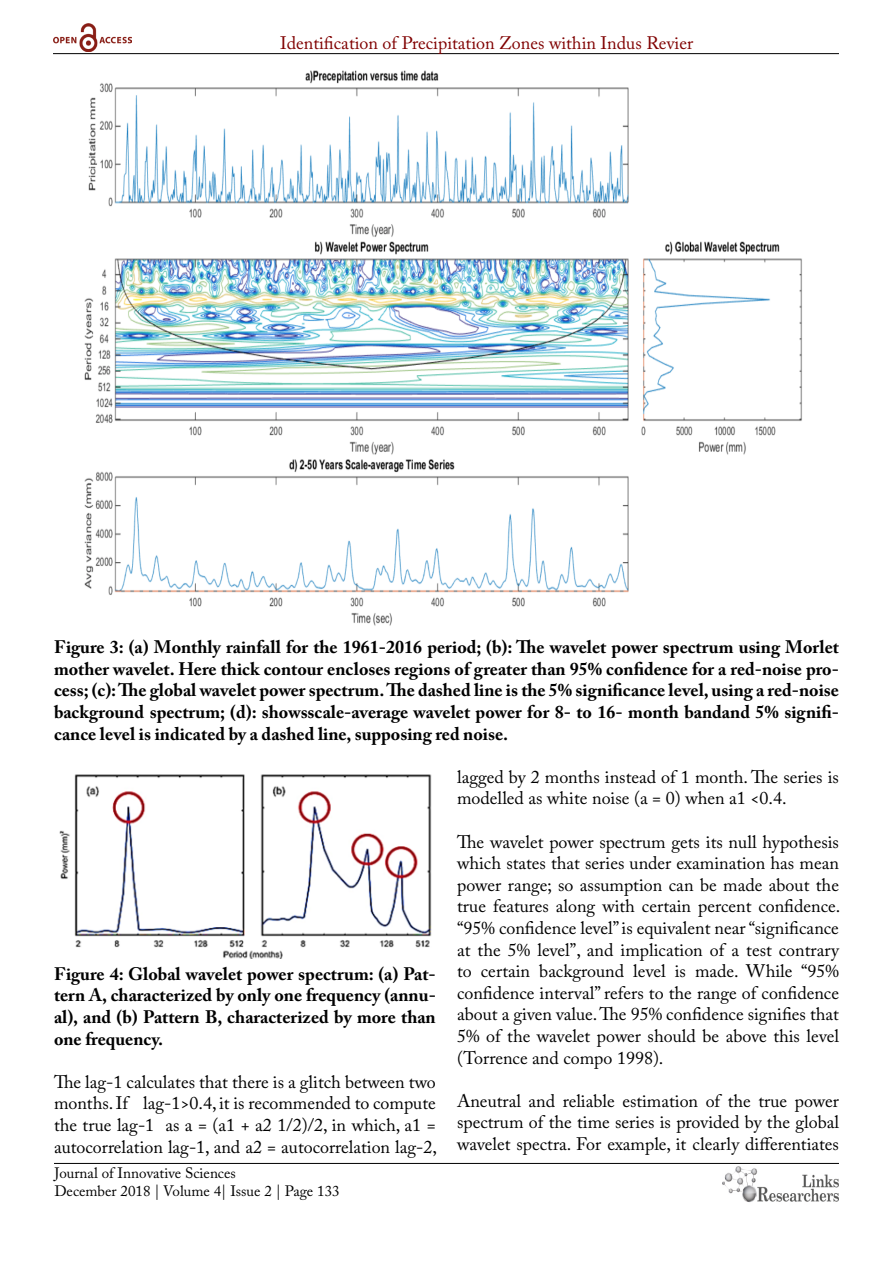
<style>
.page{position:relative;width:893px;height:1263px;background:#fff}
.page>*{position:absolute;margin:0;border:0;box-sizing:border-box;transform-origin:0 0}
.t1{font:18px/21.6px "Adobe Caslon Pro";color:#000;text-align:justify}
.t2{font:700 18px/21.6px "Adobe Caslon Pro";color:#000;text-align:justify}
.t3{font:18px "Adobe Caslon Pro";color:#800000}
.t4{font:15px/18px "Adobe Caslon Pro";color:#000}
</style>
<div class="page">
<hr style="left:53px;top:53px;width:786px;height:1px;background:#000">
<hr style="left:54px;top:1163px;width:785px;height:1px;background:#000">
<img style="left:722px;top:1166px;width:117px;height:37px">
<img style="left:53px;top:24px;width:78px;height:27px">
<img style="left:84px;top:70px;width:718px;height:556px">
<img style="left:59px;top:774px;width:373px;height:184px">
<p class="t3" style="left:280px;top:32px;width:415px">Identification of Precipitation Zones within Indus Revier</p>
<p class="t2" style="left:54px;top:636px;width:786px">Figure 3: (a) Monthly rainfall for the 1961-2016 period; (b): The wavelet power spectrum using Morlet mother wavelet. Here thick contour encloses regions of greater than 95% confidence for a red-noise pro&shy;cess; (c): The global wavelet power spectrum. The dashed line is the 5% significance level, using a red-noise background spectrum; (d): showsscale-average wavelet power for 8- to 16- month bandand 5% signifi&shy;cance level is indicated by a dashed line, supposing red noise.</p>
<p class="t2" style="left:54px;top:963px;width:383px">Figure 4: Global wavelet power spectrum: (a) Pat&shy;tern A, characterized by only one frequency (annu&shy;al), and (b) Pattern B, characterized by more than one frequency.</p>
<p class="t1" style="left:54px;top:1071px;width:385px">The lag-1 calculates that there is a glitch between two months. If lag-1&gt;0.4, it is recommended to compute the true lag-1 as a = (a1 + a2 1/2)/2, in which, a1 = autocorrelation lag-1, and a2 = autocorrelation lag-2,</p>
<p class="t4" style="left:54px;top:1164px;width:287px">Journal of Innovative Sciences<br>December 2018 | Volume 4| Issue 2 | Page 133</p>
<p class="t1" style="left:457px;top:766px;width:383px">lagged by 2 months instead of 1 month. The series is modelled as white noise (a = 0) when a1 &lt;0.4.</p>
<p class="t1" style="left:457px;top:830px;width:385px">The wavelet power spectrum gets its null hypothesis which states that series under examination has mean power range; so assumption can be made about the true features along with certain percent confidence. “95% confidence level” is equivalent near “significance at the 5% level”, and implication of a test contrary to certain background level is made. While “95% confidence interval” refers to the range of confidence about a given value. The 95% confidence signifies that 5% of the wavelet power should be above this level (Torrence and compo 1998).</p>
<p class="t1" style="left:457px;top:1090px;width:383px">Aneutral and reliable estimation of the true power spectrum of the time series is provided by the global wavelet spectra. For example, it clearly differentiates</p>
</div>
